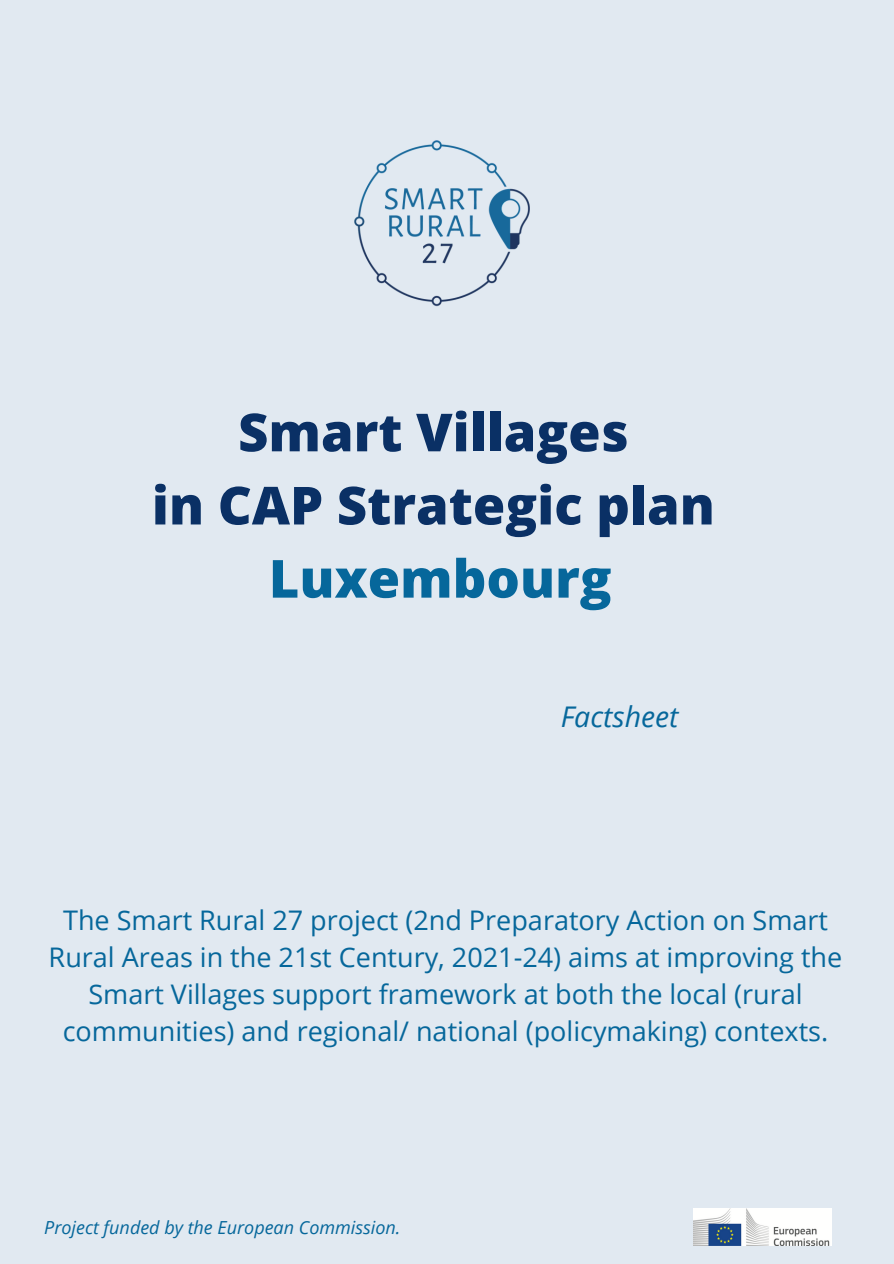
<style>
.page{position:relative;width:894px;height:1264px;background:#fff}
.page>*{position:absolute;margin:0;border:0;box-sizing:border-box;transform-origin:0 0}
.t1{font:800 52.5px/73.2px "Open Sans";color:#0a3065;text-align:center}
.t2{font:italic 28.5px "Open Sans";color:#06679b}
.t3{font:27px/37.2px "Open Sans";color:#06679b;text-align:center}
.t4{font:italic 18px "Open Sans";color:#06679b}
.s1{color:#06679b}
</style>
<div class="page">
<div style="left:0;top:0;width:893px;height:1263px;background:#e1e9f1"></div>
<img style="left:354px;top:140px;width:176px;height:167px">
<img style="left:693px;top:1208px;width:138px;height:37px">
<h1 class="t1" style="left:152px;top:394px;width:564px">Smart Villages<br>in CAP Strategic plan<br><span class="s1">Luxembourg</span></h1>
<h2 class="t2" style="left:560px;top:696px;width:119px">Factsheet</h2>
<h2 class="t3" style="left:49px;top:900px;width:795px">The Smart Rural 27 project (2nd Preparatory Action on Smart Rural Areas in the 21st Century, 2021-24) aims at improving the Smart Villages support framework at both the local (rural communities) and regional/ national (policymaking) contexts.</h2>
<p class="t4" style="left:44px;top:1214px;width:357px">Project funded by the European Commission.</p>
</div>
